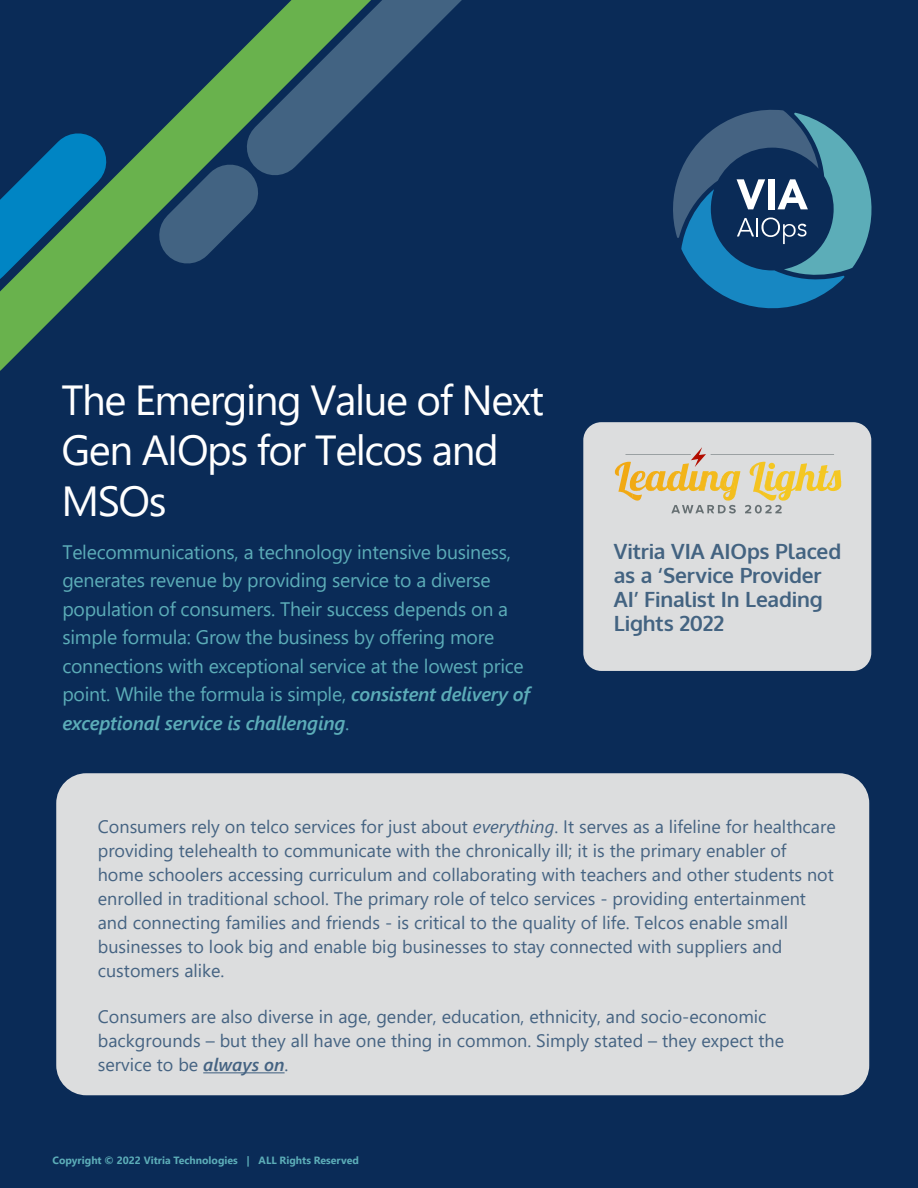
<style>
.page{position:relative;width:918px;height:1188px;background:#0a2b57}
.page>*{position:absolute;margin:0;border:0;box-sizing:border-box;transform-origin:0 0}
.t1{font:42px/50.4px "Segoe UI";letter-spacing:-.035em;color:#fff}
.t2{font:700 21px/24px "Oxygen";letter-spacing:-.01em;color:#436381}
.t3{font:19.5px/28.5px "Segoe UI";letter-spacing:-.015em;color:#5cadb8}
.t4{font:18px/24px "Segoe UI";color:#456382}
.t5{font:700 10.5px "Segoe UI";color:#5cadb8}
.s1{font-weight:600;font-style:italic}
.s2{font-style:italic}
</style>
<div class="page">
<svg style="left:673px;top:109px;width:199px;height:200px"></svg>
<svg style="left:209px;top:0;width:253px;height:152px"></svg>
<svg style="left:0;top:82px;width:310px;height:254px"></svg>
<div style="left:56px;top:773px;width:813px;height:322px;background:#dcddde;border-radius:30px"></div>
<hr style="left:203px;top:1072px;width:82px;height:1px;background:#456382">
<div style="left:583px;top:422px;width:288px;height:249px;background:#dcddde;border-radius:18px"></div>
<svg style="left:615px;top:447px;width:227px;height:67px"></svg>
<h1 class="t1" style="left:62px;top:371px;width:484px">The Emerging Value of Next<br>Gen AIOps for Telcos and<br>MSOs</h1>
<p class="t3" style="left:62px;top:536px;width:469px">Telecommunications, a technology intensive business, generates revenue by providing service to a diverse population of consumers. Their success depends on a simple formula: Grow the business by offering more connections with exceptional service at the lowest price point. While the formula is simple, <span class="s1">consistent delivery of exceptional service is challenging</span>.</p>
<p class="t2" style="left:614px;top:540px;width:229px">Vitria VIA AIOps Placed as a ‘Service Provider<br>AI’ Finalist In Leading<br>Lights 2022</p>
<p class="t4" style="left:98px;top:813px;width:739px">Consumers rely on telco services for just about <span class="s2">everything</span>. It serves as a lifeline for healthcare providing telehealth to communicate with the chronically ill; it is the primary enabler of home schoolers accessing curriculum and collaborating with teachers and other students not enrolled in traditional school. The primary role of telco services - providing entertainment and connecting families and friends - is critical to the quality of life. Telcos enable small businesses to look big and enable big businesses to stay connected with suppliers and customers alike.</p>
<p class="t4" style="left:98px;top:1003px;width:688px">Consumers are also diverse in age, gender, education, ethnicity, and socio-economic backgrounds – but they all have one thing in common. Simply stated – they expect the service to be <span class="s1">always on</span>.</p>
<p class="t5" style="left:52px;top:1151px;width:308px">Copyright © 2022 Vitria Technologies | ALL Rights Reserved</p>
</div>
